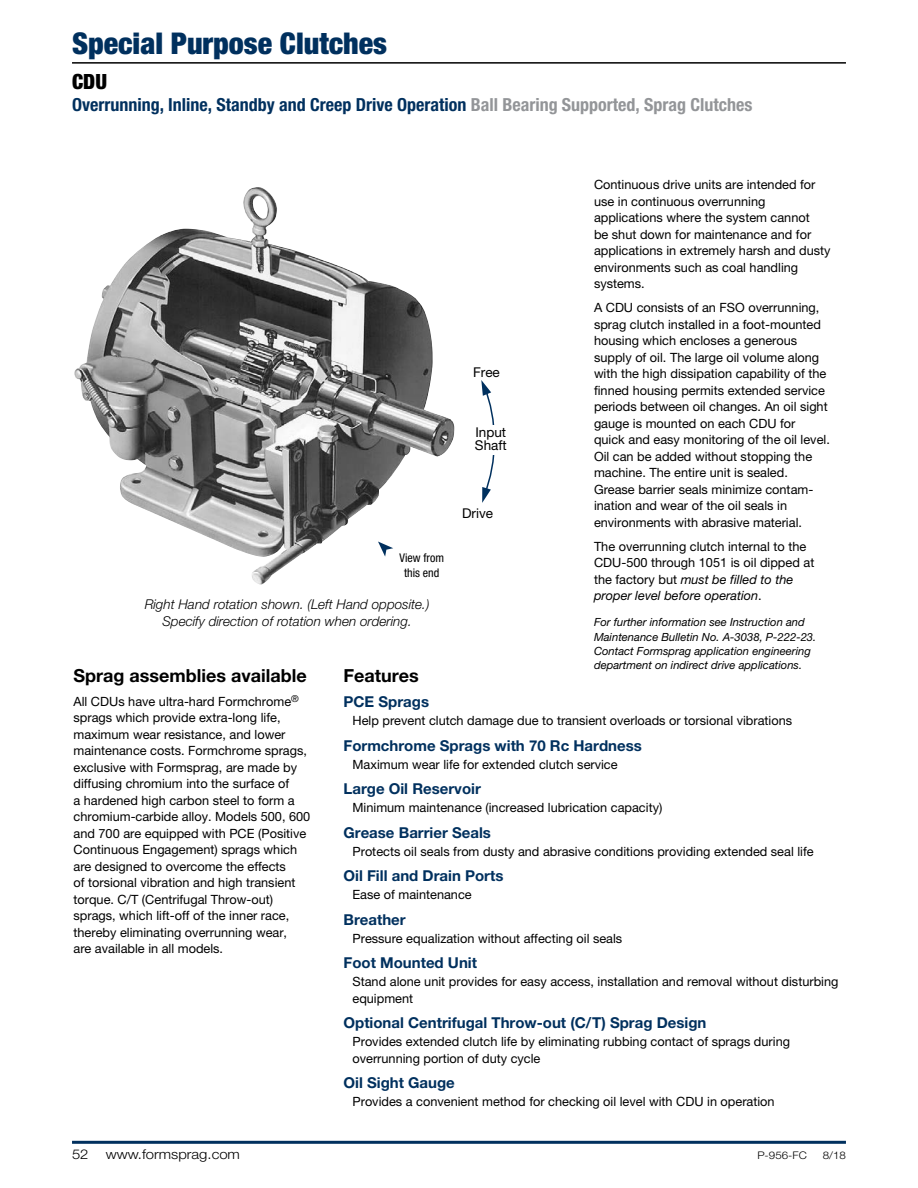
<style>
.page{position:relative;width:918px;height:1188px;background:#fff}
.page>*{position:absolute;margin:0;border:0;box-sizing:border-box;transform-origin:0 0}
.t1{font:900 condensed 30px "Helvetica Neue LT Std";color:#00305e}
.t2{font:900 condensed 21px "Helvetica Neue LT Std";color:#000}
.SubHead_2{font:700 condensed 18px "Helvetica Neue LT Std";color:#00305e}
._04_Black_Subhead_12{font:700 18px "Helvetica Neue LT Std";color:#000}
._06_Blue_Subhead_10p{font:700 15px "Helvetica Neue LT Std";color:#00305e}
._00_Light_Italic_Cap{font:italic 300 13.5px/16.5px "Helvetica Neue LT Std";color:#000;text-align:center}
.t3{font:300 13.5px "Helvetica Neue LT Std";color:#000;scale:1.1 1}
.t4{font:13.5px "Helvetica Neue LT Std";color:#000}
._00_Text{font:12.75px/16.5px "Helvetica Neue LT Std";color:#000}
._08_Text_Bullets_Las{font:12.75px/16.5px "Helvetica Neue LT Std";color:#000}
.t5{font:condensed 12px/14.4px "Helvetica Neue LT Std";color:#000;text-align:center}
._00_Text_Small_Itali{font:italic 11.25px/14.2px "Helvetica Neue LT Std";color:#000}
.t6{font:300 10.5px "Helvetica Neue LT Std";color:#000;scale:1.1 1}
.s1{color:#939598}
.s2{font-style:italic}
</style>
<div class="page">
<hr style="left:72px;top:1141px;width:774px;height:3px;background:#00305e">
<hr style="left:72px;top:62px;width:774px;height:2px;background:#000">
<img style="left:74px;top:189px;width:381px;height:395px">
<svg style="left:481px;top:380px;width:14px;height:123px"></svg>
<div style="left:467px;top:426px;width:47px;height:29px;background:#fff"></div>
<svg style="left:378px;top:542px;width:15px;height:15px"></svg>
<p class="t1" style="left:72px;top:25px;width:317px">Special Purpose Clutches</p>
<p class="t2" style="left:72px;top:69px;width:37px">CDU</p>
<p class="SubHead_2" style="left:72px;top:94px;width:682px">Overrunning, Inline, Standby and Creep Drive Operation <span class="s1">Ball Bearing Supported, Sprag Clutches</span></p>
<p class="_00_Text" style="left:594px;top:176px;width:238px">Continuous drive units are intended for use in continuous overrunning applications where the system cannot<br>be shut down for maintenance and for applications in extremely harsh and dusty environments such as coal handling systems.</p>
<p class="_00_Text" style="left:594px;top:299px;width:235px">A CDU consists of an FSO overrunning, sprag clutch installed in a foot-mounted housing which encloses a generous supply of oil. The large oil volume along with the high dissipation capability of the finned housing permits extended service periods between oil changes. An oil sight gauge is mounted on each CDU for quick and easy monitoring of the oil level.<br>Oil can be added without stopping the machine. The entire unit is sealed.<br>Grease barrier seals minimize contam&shy;ination and wear of the oil seals in environments with abrasive material.</p>
<p class="_00_Text" style="left:594px;top:538px;width:222px">The overrunning clutch internal to the CDU-500 through 1051 is oil dipped at the factory but <span class="s2">must be filled to the proper level before operation</span>.</p>
<p class="_00_Text_Small_Itali" style="left:594px;top:615px;width:224px">For further information see Instruction and Maintenance Bulletin No. A-3038, P-222-23.<br>Contact Formsprag application engineering department on indirect drive applications.</p>
<p class="t4" style="left:473px;top:364px;width:28px">Free</p>
<p class="t4" style="left:475px;top:424px;width:32px">Input</p>
<p class="t4" style="left:475px;top:437px;width:33px">Shaft</p>
<p class="t4" style="left:462px;top:505px;width:32px">Drive</p>
<p class="t5" style="left:408px;top:547px;width:46px;rotate:44deg">View from</p>
<p class="t5" style="left:399px;top:551px;width:46px">View from this end</p>
<p class="_00_Light_Italic_Cap" style="left:145px;top:596px;width:286px">Right Hand rotation shown. (Left Hand opposite.)<br>Specify direction of rotation when ordering.</p>
<p class="_04_Black_Subhead_12" style="left:74px;top:664px;width:235px">Sprag assemblies available</p>
<p class="_00_Text" style="left:74px;top:693px;width:238px">All CDUs have ultra-hard Formchrome<sup>® </sup>sprags which provide extra-long life, maximum wear resistance, and lower maintenance costs. Formchrome sprags, exclusive with Formsprag, are made by diffusing chromium into the surface of<br>a hardened high carbon steel to form a chromium-carbide alloy. Models 500, 600 and 700 are equipped with PCE (Positive Continuous Engagement) sprags which are designed to overcome the effects<br>of torsional vibration and high transient torque. C/T (Centrifugal Throw-out) sprags, which lift-off of the inner race, thereby eliminating overrunning wear,<br>are available in all models.</p>
<p class="_04_Black_Subhead_12" style="left:344px;top:664px;width:77px">Features</p>
<p class="_06_Blue_Subhead_10p" style="left:344px;top:693px;width:87px">PCE Sprags</p>
<p class="_08_Text_Bullets_Las" style="left:353px;top:712px;width:441px">Help prevent clutch damage due to transient overloads or torsional vibrations</p>
<p class="_06_Blue_Subhead_10p" style="left:344px;top:736px;width:300px">Formchrome Sprags with 70 Rc Hardness</p>
<p class="_08_Text_Bullets_Las" style="left:353px;top:756px;width:267px">Maximum wear life for extended clutch service</p>
<p class="_06_Blue_Subhead_10p" style="left:344px;top:780px;width:139px">Large Oil Reservoir</p>
<p class="_08_Text_Bullets_Las" style="left:353px;top:799px;width:311px">Minimum maintenance (increased lubrication capacity)</p>
<p class="_06_Blue_Subhead_10p" style="left:344px;top:823px;width:149px">Grease Barrier Seals</p>
<p class="_08_Text_Bullets_Las" style="left:353px;top:843px;width:463px">Protects oil seals from dusty and abrasive conditions providing extended seal life</p>
<p class="_06_Blue_Subhead_10p" style="left:344px;top:867px;width:161px">Oil Fill and Drain Ports</p>
<p class="_08_Text_Bullets_Las" style="left:353px;top:886px;width:121px">Ease of maintenance</p>
<p class="_06_Blue_Subhead_10p" style="left:344px;top:910px;width:64px">Breather</p>
<p class="_08_Text_Bullets_Las" style="left:353px;top:930px;width:271px">Pressure equalization without affecting oil seals</p>
<p class="_06_Blue_Subhead_10p" style="left:344px;top:954px;width:135px">Foot Mounted Unit</p>
<p class="_08_Text_Bullets_Las" style="left:352px;top:973px;width:487px">Stand alone unit provides for easy access, installation and removal without disturbing equipment</p>
<p class="_06_Blue_Subhead_10p" style="left:344px;top:1014px;width:364px">Optional Centrifugal Throw-out (C/T) Sprag Design</p>
<p class="_08_Text_Bullets_Las" style="left:352px;top:1033px;width:439px">Provides extended clutch life by eliminating rubbing contact of sprags during overrunning portion of duty cycle</p>
<p class="_06_Blue_Subhead_10p" style="left:344px;top:1074px;width:113px">Oil Sight Gauge</p>
<p class="_08_Text_Bullets_Las" style="left:353px;top:1093px;width:424px">Provides a convenient method for checking oil level with CDU in operation</p>
<p class="t3" style="left:72px;top:1146px;width:17px">52</p>
<p class="t3" style="left:106px;top:1146px;width:124px">www.formsprag.com</p>
<p class="t6" style="left:757px;top:1149px;width:46px">P-956-FC</p>
<p class="t6" style="left:823px;top:1149px;width:23px">8/18</p>
</div>
